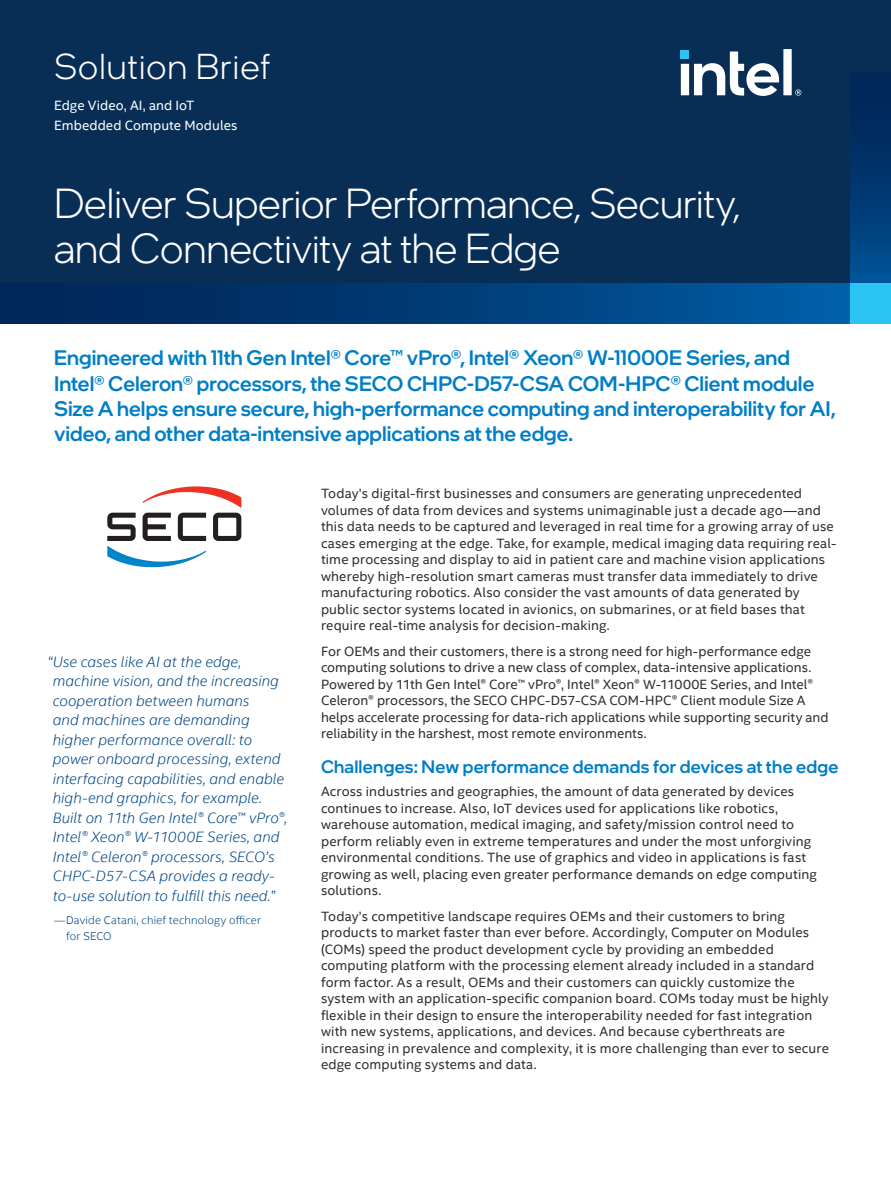
<style>
.page{position:relative;width:891px;height:1188px;background:#fff}
.page>*{position:absolute;margin:0;border:0;box-sizing:border-box;transform-origin:0 0}
.Main_Title{font:300 42px/45px "Intel One Display";letter-spacing:-.005em;color:#fff}
.PgTtlLft_-Page_Title{font:300 36px "Intel One Display";letter-spacing:.025em;color:#fff}
.Subheader_Intro{font:500 21px/25.2px "Intel One Display";color:#007ec5}
.CopyHeaderBlue_H2{font:500 18px "Intel One Display";letter-spacing:.015em;color:#007ec5}
.BulletPoints{font:italic 300 15px/19.5px "Intel Clear";color:#014887}
.MainCopy___Caption{font:13.5px/16.5px "Intel Clear";letter-spacing:.01em;color:#2d2f2e}
.PageTtlLeft_-_Small{font:13.5px "Intel Clear";letter-spacing:.01em;color:#fff}
.BulletPoints-2{font:300 11.25px/16.5px "Intel Clear";letter-spacing:.015em;color:#014887}
</style>
<div class="page">
<div style="left:0;top:0;width:891px;height:324px;background:#082e56"></div>
<svg style="left:681px;top:49px;width:121px;height:47px"></svg>
<div style="left:0;top:283px;width:891px;height:41px;background:linear-gradient(to right,#00214f,#005ea7)"></div>
<svg style="left:850px;top:134px;width:41px;height:150px"></svg>
<div style="left:850px;top:284px;width:41px;height:40px;background:#2bc4f3"></div>
<svg style="left:107px;top:486px;width:134px;height:81px"></svg>
<p class="PgTtlLft_-Page_Title" style="left:54px;top:45px;width:217px">Solution Brief</p>
<p class="PageTtlLeft_-_Small" style="left:54px;top:96px;width:142px">Edge Video, AI, and IoT</p>
<p class="PageTtlLeft_-_Small" style="left:54px;top:116px;width:185px">Embedded Compute Modules</p>
<p class="Main_Title" style="left:54px;top:180px;width:688px">Deliver Superior Performance, Security, and Connectivity at the Edge</p>
<p class="Subheader_Intro" style="left:54px;top:345px;width:783px">Engineered with 11th Gen Intel® Core™ vPro®, Intel® Xeon® W-11000E Series, and Intel® Celeron® processors, the SECO CHPC-D57-CSA COM-HPC® Client module Size A helps ensure secure, high-performance computing and interoperability for AI, video, and other data-intensive applications at the edge.</p>
<p class="BulletPoints" style="left:53px;top:651px;width:236px;text-indent:-5px">“Use cases like AI at the edge, machine vision, and the increasing cooperation between humans<br>and machines are demanding higher performance overall: to power onboard processing, extend interfacing capabilities, and enable high-end graphics, for example.<br>Built on 11th Gen Intel® Core™ vPro®, Intel® Xeon® W-11000E Series, and Intel® Celeron® processors, SECO’s CHPC-D57-CSA provides a ready&shy;to-use solution to fulfill this need.”</p>
<p class="BulletPoints-2" style="left:66px;top:911px;width:197px;text-indent:-12px">—Davide Catani, chief technology officer for SECO</p>
<p class="MainCopy___Caption" style="left:321px;top:485px;width:517px">Today’s digital-first businesses and consumers are generating unprecedented volumes of data from devices and systems unimaginable just a decade ago—and this data needs to be captured and leveraged in real time for a growing array of use cases emerging at the edge. Take, for example, medical imaging data requiring real&shy;time processing and display to aid in patient care and machine vision applications whereby high-resolution smart cameras must transfer data immediately to drive manufacturing robotics. Also consider the vast amounts of data generated by public sector systems located in avionics, on submarines, or at field bases that require real-time analysis for decision-making.</p>
<p class="MainCopy___Caption" style="left:321px;top:642px;width:509px">For OEMs and their customers, there is a strong need for high-performance edge computing solutions to drive a new class of complex, data-intensive applications.<br>Powered by 11th Gen Intel® Core™ vPro®, Intel® Xeon® W-11000E Series, and Intel® Celeron® processors, the SECO CHPC-D57-CSA COM-HPC® Client module Size A helps accelerate processing for data-rich applications while supporting security and reliability in the harshest, most remote environments.</p>
<p class="CopyHeaderBlue_H2" style="left:321px;top:755px;width:519px">Challenges: New performance demands for devices at the edge</p>
<p class="MainCopy___Caption" style="left:321px;top:783px;width:498px">Across industries and geographies, the amount of data generated by devices continues to increase. Also, IoT devices used for applications like robotics, warehouse automation, medical imaging, and safety/mission control need to perform reliably even in extreme temperatures and under the most unforgiving environmental conditions. The use of graphics and video in applications is fast growing as well, placing even greater performance demands on edge computing solutions.</p>
<p class="MainCopy___Caption" style="left:321px;top:908px;width:510px">Today’s competitive landscape requires OEMs and their customers to bring products to market faster than ever before. Accordingly, Computer on Modules (COMs) speed the product development cycle by providing an embedded computing platform with the processing element already included in a standard form factor. As a result, OEMs and their customers can quickly customize the system with an application-specific companion board. COMs today must be highly flexible in their design to ensure the interoperability needed for fast integration with new systems, applications, and devices. And because cyberthreats are increasing in prevalence and complexity, it is more challenging than ever to secure edge computing systems and data.</p>
</div>
